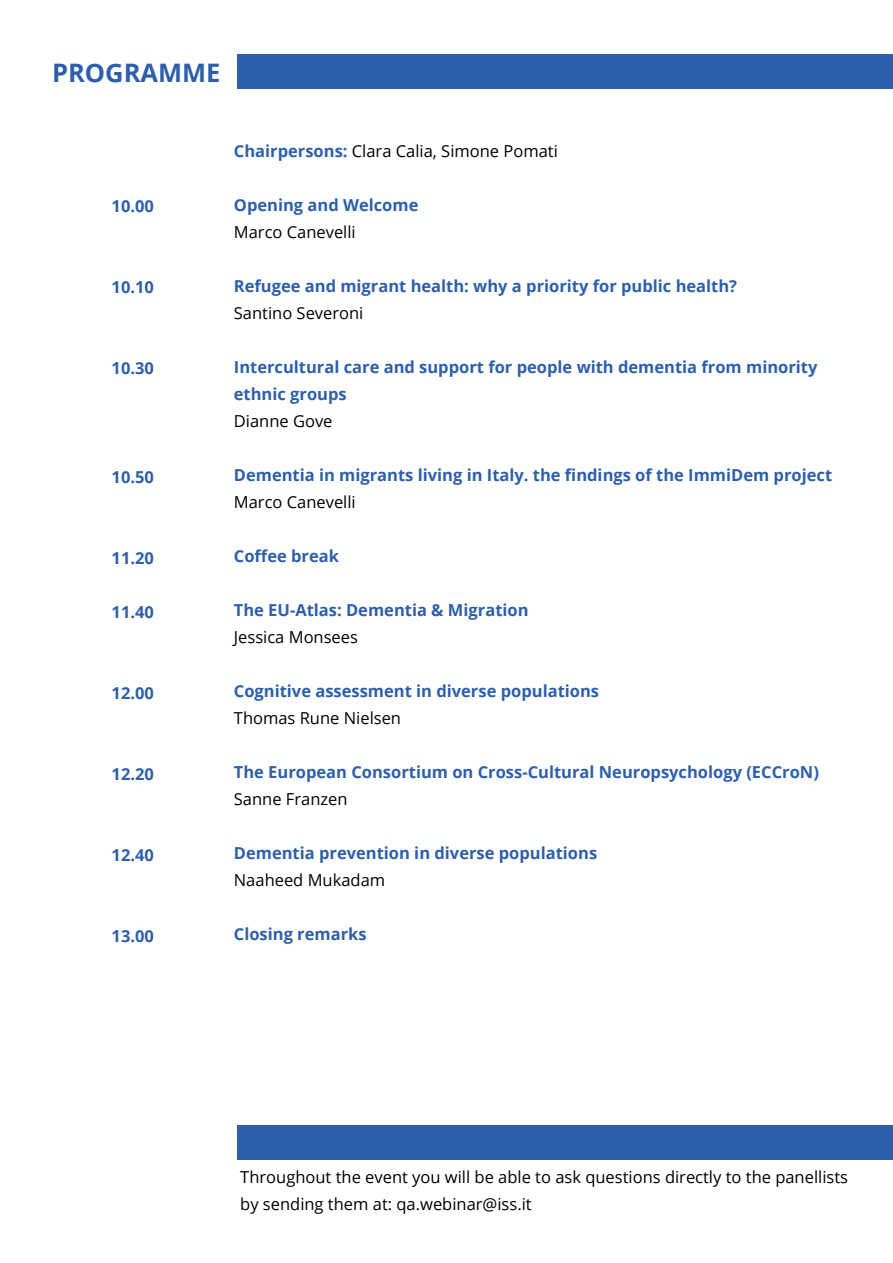
<style>
.page{position:relative;width:893px;height:1263px;background:#fff}
.page>*{position:absolute;margin:0;border:0;box-sizing:border-box;transform-origin:0 0}
.t1{font:700 25.5px "Open Sans";color:#2e5faa}
.t2{font:700 16.5px/27px "Open Sans";color:#2e5faa}
.t3{font:16.5px/27px "Open Sans";color:#000}
.s1{font-weight:700;color:#2e5faa}
</style>
<div class="page">
<div style="left:237px;top:54px;width:656px;height:34px;background:#2e5faa"></div>
<div style="left:237px;top:1126px;width:656px;height:34px;background:#2e5faa"></div>
<h1 class="t1" style="left:52px;top:55px;width:170px">PROGRAMME</h1>
<p class="t2" style="left:112px;top:193px;width:44px">10.00</p>
<p class="t3" style="left:234px;top:137px;width:326px"><span class="s1">Chairpersons:</span> Clara Calia, Simone Pomati</p>
<p class="t2" style="left:234px;top:191px;width:186px">Opening and Welcome</p>
<p class="t3" style="left:234px;top:218px;width:123px">Marco Canevelli</p>
<p class="t2" style="left:112px;top:274px;width:44px">10.10</p>
<p class="t2" style="left:234px;top:272px;width:505px">Refugee and migrant health: why a priority for public health?</p>
<p class="t3" style="left:234px;top:299px;width:131px">Santino Severoni</p>
<p class="t2" style="left:112px;top:355px;width:44px">10.30</p>
<p class="t2" style="left:234px;top:353px;width:585px">Intercultural care and support for people with dementia from minority ethnic groups</p>
<p class="t3" style="left:234px;top:407px;width:100px">Dianne Gove</p>
<p class="t2" style="left:112px;top:463px;width:44px">10.50</p>
<p class="t2" style="left:234px;top:461px;width:600px">Dementia in migrants living in Italy. the findings of the ImmiDem project</p>
<p class="t3" style="left:234px;top:488px;width:123px">Marco Canevelli</p>
<p class="t2" style="left:112px;top:544px;width:44px">11.20</p>
<p class="t2" style="left:234px;top:542px;width:107px">Coffee break</p>
<p class="t2" style="left:112px;top:598px;width:44px">11.40</p>
<p class="t2" style="left:112px;top:679px;width:44px">12.00</p>
<p class="t2" style="left:234px;top:596px;width:296px">The EU-Atlas: Dementia &amp; Migration</p>
<p class="t3" style="left:234px;top:623px;width:126px">Jessica Monsees</p>
<p class="t2" style="left:234px;top:677px;width:367px">Cognitive assessment in diverse populations</p>
<p class="t3" style="left:234px;top:704px;width:169px">Thomas Rune Nielsen</p>
<p class="t2" style="left:112px;top:760px;width:44px">12.20</p>
<p class="t2" style="left:234px;top:758px;width:587px">The European Consortium on Cross-Cultural Neuropsychology (ECCroN)</p>
<p class="t3" style="left:234px;top:785px;width:115px">Sanne Franzen</p>
<p class="t2" style="left:112px;top:841px;width:44px">12.40</p>
<p class="t2" style="left:234px;top:839px;width:365px">Dementia prevention in diverse populations</p>
<p class="t3" style="left:234px;top:866px;width:153px">Naaheed Mukadam</p>
<p class="t2" style="left:112px;top:922px;width:44px">13.00</p>
<p class="t2" style="left:234px;top:920px;width:134px">Closing remarks</p>
<p class="t3" style="left:240px;top:1163px;width:609px">Throughout the event you will be able to ask questions directly to the panellists by sending them at: qa.webinar@iss.it</p>
</div>
